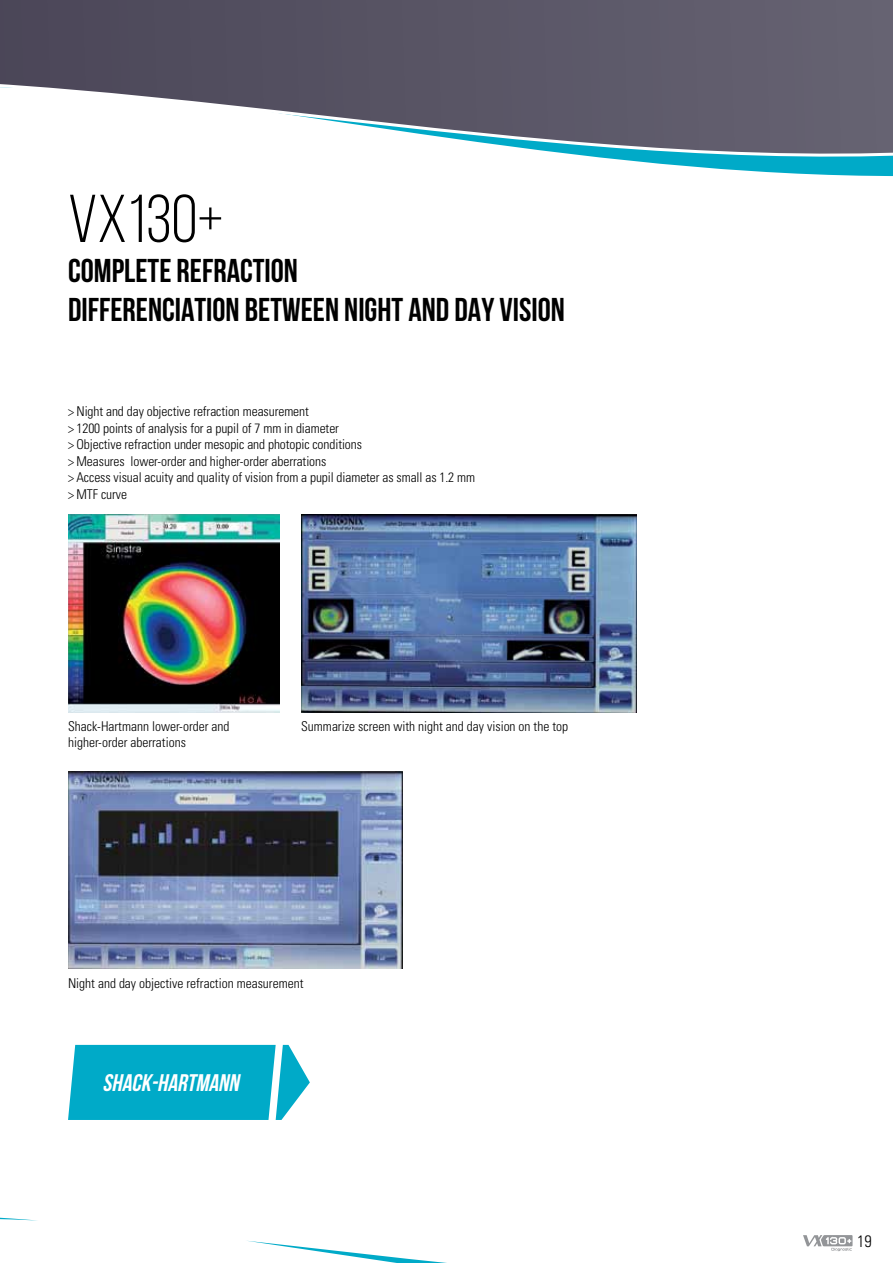
<style>
.page{position:relative;width:893px;height:1263px;background:#fff}
.page>*{position:absolute;margin:0;border:0;box-sizing:border-box;transform-origin:0 0}
.t1{font:67.5px "Bebas Neue";color:#000}
.t2{font:700 33px/39.6px "Bebas Neue";color:#000}
.t3{font:italic 700 24px "Bebas Neue";color:#fff}
.t4{font:300 condensed 16.5px "Univers LT Std";color:#000}
.t5{font:300 condensed 13.5px/16.5px "Univers LT Std";letter-spacing:-.005em;color:#000}
</style>
<div class="page">
<svg style="left:0;top:1217px;width:37px;height:4px"></svg>
<svg style="left:0;top:0;width:893px;height:73px;background:#585465"></svg>
<svg style="left:0;top:73px;width:893px;height:104px"></svg>
<svg style="left:247px;top:1235px;width:606px;height:28px"></svg>
<svg style="left:68px;top:1045px;width:242px;height:75px;background:#18b2cd"></svg>
<img style="left:68px;top:515px;width:212px;height:197px">
<img style="left:301px;top:515px;width:335px;height:197px">
<img style="left:68px;top:771px;width:335px;height:198px">
<h1 class="t1" style="left:68px;top:183px;width:157px">vx130+</h1>
<h2 class="t2" style="left:68px;top:250px;width:498px">COMPLETE REFRACTION<br>DIFFERENCIATION BETWEEN NIGHT AND DAY VISION</h2>
<p class="t5" style="left:68px;top:403px;width:409px">&gt; Night and day objective refraction measurement<br>&gt; 1200 points of analysis for a pupil of 7 mm in diameter<br>&gt; Objective refraction under mesopic and photopic conditions<br>&gt; Measures lower-order and higher-order aberrations<br>&gt; Access visual acuity and quality of vision from a pupil diameter as small as 1.2 mm &gt; MTF curve</p>
<p class="t5" style="left:68px;top:718px;width:163px">Shack-Hartmann lower-order and higher-order aberrations</p>
<p class="t5" style="left:301px;top:718px;width:268px">Summarize screen with night and day vision on the top</p>
<p class="t5" style="left:68px;top:975px;width:237px">Night and day objective refraction measurement</p>
<h3 class="t3" style="left:103px;top:1070px;width:143px">SHACK-HARTMANN</h3>
<p class="t4" style="left:857px;top:1231px;width:16px">19</p>
</div>
